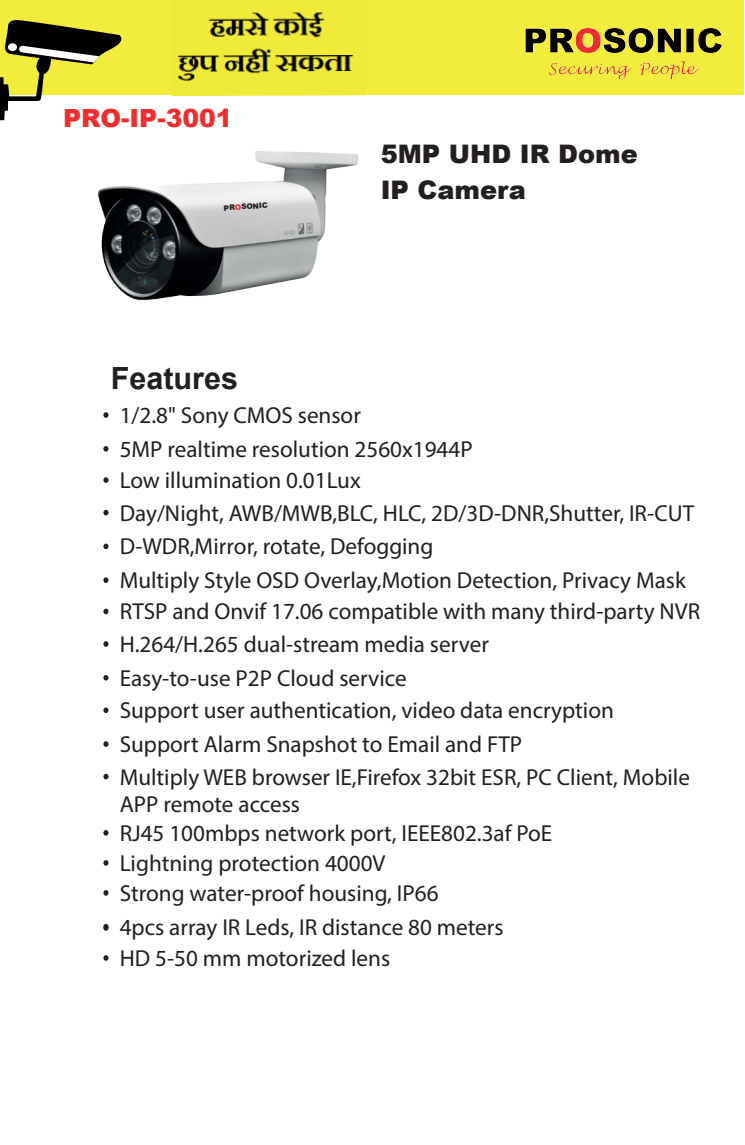
<style>
.page{position:relative;width:745px;height:1145px;background:#fff}
.page>*{position:absolute;margin:0;border:0;box-sizing:border-box;transform-origin:0 0}
.t1{font:700 30.5px "Arial";color:#231f20}
.t2{font:900 25.5px/35.6px "Arial";color:#231f20}
.t3{font:900 25px "Arial";color:#ee2d2d}
.t4{font:23.12px/33px "Myriad Pro";color:#231f20}
.t5{font:900 7.5px "Arial";color:#231f20}
.s1{color:#ed2737}
</style>
<div class="page">
<div style="left:0;top:1px;width:743px;height:94px;background:#f2ec3c"></div>
<svg style="left:0;top:20px;width:122px;height:100px"></svg>
<img style="left:171px;top:0;width:194px;height:96px">
<img style="left:523px;top:0;width:221px;height:95px">
<svg style="left:103px;top:412px;width:5px;height:6px"></svg>
<svg style="left:103px;top:446px;width:5px;height:5px"></svg>
<svg style="left:103px;top:477px;width:5px;height:6px"></svg>
<svg style="left:103px;top:509px;width:5px;height:6px"></svg>
<svg style="left:103px;top:543px;width:5px;height:6px"></svg>
<svg style="left:103px;top:577px;width:5px;height:6px"></svg>
<svg style="left:103px;top:608px;width:5px;height:6px"></svg>
<svg style="left:103px;top:641px;width:5px;height:5px"></svg>
<svg style="left:103px;top:675px;width:5px;height:5px"></svg>
<svg style="left:103px;top:707px;width:5px;height:6px"></svg>
<svg style="left:103px;top:741px;width:5px;height:5px"></svg>
<svg style="left:103px;top:773px;width:5px;height:6px"></svg>
<svg style="left:103px;top:830px;width:5px;height:5px"></svg>
<svg style="left:103px;top:860px;width:5px;height:5px"></svg>
<svg style="left:103px;top:890px;width:5px;height:5px"></svg>
<svg style="left:103px;top:923px;width:5px;height:7px"></svg>
<svg style="left:103px;top:955px;width:5px;height:5px"></svg>
<img style="left:97px;top:151px;width:261px;height:150px">
<p class="t3" style="left:63px;top:100px;width:171px">PRO-IP-3001</p>
<p class="t5" style="left:223px;top:202px;width:46px;rotate:-4deg">PR<span class="s1">O</span>SONIC</p>
<h1 class="t1" style="left:111px;top:356px;width:129px">Features</h1>
<p class="t2" style="left:380px;top:135px;width:258px">5MP UHD IR Dome<br>IP Camera</p>
<p class="t4" style="left:120px;top:398px;width:354px;line-height:33.8px">1/2.8" Sony CMOS sensor<br>5MP realtime resolution 2560x1944P</p>
<p class="t4" style="left:120px;top:463px;width:576px;line-height:33.4px">Low illumination 0.01Lux<br>Day/Night, AWB/MWB,BLC, HLC, 2D/3D-DNR,Shutter, IR-CUT D-WDR,Mirror, rotate, Defogging<br>Multiply Style OSD Overlay,Motion Detection, Privacy Mask</p>
<p class="t4" style="left:120px;top:594px;width:581px">RTSP and Onvif 17.06 compatible with many third-party NVR H.264/H.265 dual-stream media server<br>Easy-to-use P2P Cloud service<br>Support user authentication, video data encryption<br>Support Alarm Snapshot to Email and FTP<br>Multiply WEB browser IE,Firefox 32bit ESR, PC Client, Mobile</p>
<p class="t4" style="left:120px;top:789px;width:434px;line-height:29.5px">APP remote access<br>RJ45 100mbps network port, IEEE802.3af PoE<br>Lightning protection 4000V<br>Strong water-proof housing, IP66</p>
<p class="t4" style="left:120px;top:910px;width:385px;line-height:31.2px">4pcs array IR Leds, IR distance 80 meters<br>HD 5-50 mm motorized lens</p>
</div>
